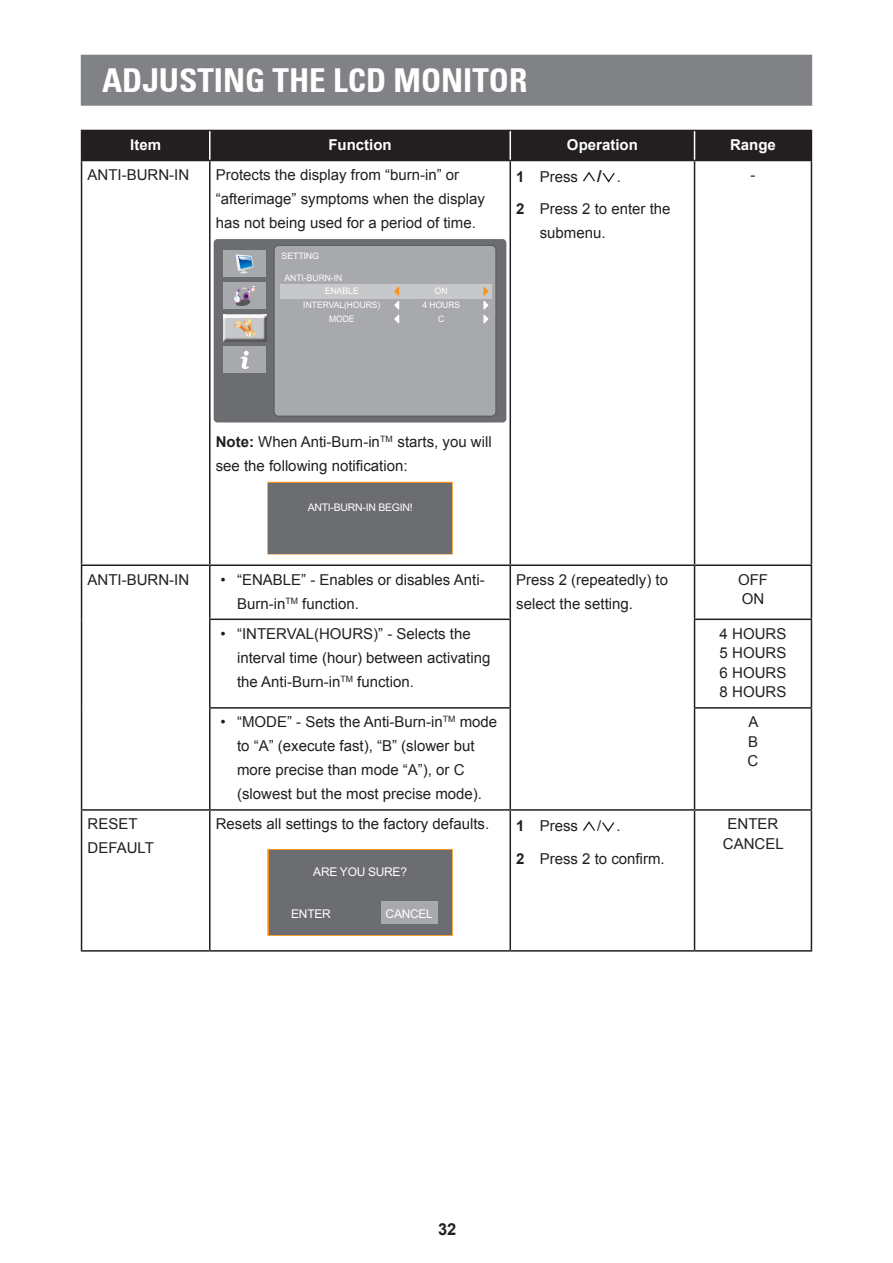
<style>
.page{position:relative;width:893px;height:1263px;background:#fff}
.page>*{position:absolute;margin:0;border:0;box-sizing:border-box;transform-origin:0 0}
.t1{font:700 condensed 33px "Univers 67";color:#fff}
.t2{font:700 16.5px "Arial";color:#231f20}
.Body{font:15px/24px "Arial";color:#231f20}
.Numbered_OSD{font:15px/24px "Arial";color:#231f20}
.Body-2{font:700 15px "Arial";color:#fff}
.t3{font:12px "Arial";letter-spacing:-.025em;color:#fff}
.t4{font:10.5px "Arial";letter-spacing:-.025em;color:#fff}
.t5{font:9px/13.8px "Arial";color:#fff;text-align:center;scale:.95 1}
.t6{font:9px "Arial";letter-spacing:-.025em;color:#fff}
.s1{font-weight:700}
.s2{font-weight:700;font-size:16.5px}
</style>
<div class="page">
<div style="left:81px;top:55px;width:731px;height:51px;background:#808285;border:2px solid #808285"></div>
<hr style="left:81px;top:160px;width:129px;height:1px;background:#231f20">
<hr style="left:81px;top:161px;width:1px;height:403px;background:#231f20">
<hr style="left:210px;top:160px;width:300px;height:1px;background:#231f20">
<hr style="left:209px;top:161px;width:2px;height:403px;background:#231f20">
<hr style="left:510px;top:160px;width:184px;height:1px;background:#231f20">
<hr style="left:509px;top:161px;width:2px;height:403px;background:#231f20">
<hr style="left:694px;top:160px;width:118px;height:1px;background:#231f20">
<hr style="left:694px;top:161px;width:1px;height:403px;background:#231f20">
<hr style="left:811px;top:161px;width:1px;height:403px;background:#231f20">
<hr style="left:81px;top:564px;width:129px;height:2px;background:#231f20">
<hr style="left:81px;top:566px;width:1px;height:53px;background:#231f20">
<hr style="left:210px;top:564px;width:300px;height:2px;background:#231f20">
<hr style="left:209px;top:566px;width:2px;height:52px;background:#231f20">
<hr style="left:510px;top:564px;width:184px;height:2px;background:#231f20">
<hr style="left:509px;top:566px;width:2px;height:52px;background:#231f20">
<hr style="left:694px;top:564px;width:118px;height:2px;background:#231f20">
<hr style="left:694px;top:566px;width:1px;height:52px;background:#231f20">
<hr style="left:811px;top:566px;width:1px;height:52px;background:#231f20">
<hr style="left:81px;top:619px;width:1px;height:89px;background:#231f20">
<hr style="left:209px;top:618px;width:302px;height:2px;background:#231f20">
<hr style="left:209px;top:620px;width:2px;height:87px;background:#231f20">
<hr style="left:509px;top:620px;width:2px;height:87px;background:#231f20">
<hr style="left:694px;top:618px;width:118px;height:2px;background:#231f20">
<hr style="left:694px;top:620px;width:1px;height:87px;background:#231f20">
<hr style="left:811px;top:620px;width:1px;height:87px;background:#231f20">
<hr style="left:81px;top:708px;width:1px;height:101px;background:#231f20">
<hr style="left:209px;top:707px;width:302px;height:2px;background:#231f20">
<hr style="left:209px;top:709px;width:2px;height:100px;background:#231f20">
<hr style="left:509px;top:709px;width:2px;height:100px;background:#231f20">
<hr style="left:694px;top:707px;width:118px;height:2px;background:#231f20">
<hr style="left:694px;top:709px;width:1px;height:100px;background:#231f20">
<hr style="left:811px;top:709px;width:1px;height:100px;background:#231f20">
<hr style="left:81px;top:809px;width:129px;height:2px;background:#231f20">
<hr style="left:81px;top:811px;width:1px;height:139px;background:#231f20">
<hr style="left:210px;top:809px;width:300px;height:2px;background:#231f20">
<hr style="left:209px;top:811px;width:2px;height:139px;background:#231f20">
<hr style="left:510px;top:809px;width:184px;height:2px;background:#231f20">
<hr style="left:509px;top:811px;width:2px;height:139px;background:#231f20">
<hr style="left:694px;top:809px;width:118px;height:2px;background:#231f20">
<hr style="left:694px;top:811px;width:1px;height:139px;background:#231f20">
<hr style="left:811px;top:811px;width:1px;height:139px;background:#231f20">
<hr style="left:81px;top:950px;width:129px;height:2px;background:#231f20">
<hr style="left:210px;top:950px;width:300px;height:2px;background:#231f20">
<hr style="left:510px;top:950px;width:184px;height:2px;background:#231f20">
<hr style="left:694px;top:950px;width:118px;height:2px;background:#231f20">
<div style="left:81px;top:130px;width:731px;height:30px;background:#231f20"></div>
<div style="left:214px;top:239px;width:292px;height:183px;background:#6c6d70;border-radius:4px"></div>
<svg style="left:274px;top:245px;width:222px;height:172px;background:#a9a9ad"></svg>
<div style="left:223px;top:283px;width:43px;height:26px;background:#a8a9ad"></div>
<svg style="left:223px;top:315px;width:43px;height:26px"></svg>
<img style="left:226px;top:315px;width:38px;height:3px">
<img style="left:223px;top:318px;width:3px;height:20px">
<img style="left:264px;top:318px;width:2px;height:20px">
<div style="left:223px;top:347px;width:43px;height:26px;background:#a8a9ad"></div>
<div style="left:223px;top:251px;width:43px;height:26px;background:#a8a9ad"></div>
<svg style="left:234px;top:286px;width:22px;height:20px"></svg>
<svg style="left:240px;top:351px;width:9px;height:18px"></svg>
<svg style="left:236px;top:254px;width:18px;height:19px"></svg>
<svg style="left:234px;top:318px;width:21px;height:19px"></svg>
<div style="left:267px;top:482px;width:186px;height:72px;border:2px solid #f7931d"></div>
<div style="left:268px;top:483px;width:184px;height:70px;background:#6c6d70"></div>
<svg style="left:583px;top:172px;width:12px;height:9px"></svg>
<svg style="left:602px;top:173px;width:13px;height:10px"></svg>
<div style="left:267px;top:849px;width:186px;height:87px;border:3px solid #f7931d"></div>
<div style="left:269px;top:850px;width:182px;height:84px;background:#6c6d70"></div>
<div style="left:381px;top:901px;width:56px;height:23px;background:#a8a9ad"></div>
<svg style="left:583px;top:821px;width:12px;height:10px"></svg>
<svg style="left:602px;top:822px;width:12px;height:10px"></svg>
<h1 class="t1" style="left:102px;top:60px;width:427px">ADJUSTING THE LCD MONITOR</h1>
<p class="Body-2" style="left:130px;top:135px;width:32px">Item</p>
<p class="Body-2" style="left:328px;top:135px;width:65px">Function</p>
<p class="Body-2" style="left:567px;top:135px;width:72px">Operation</p>
<p class="Body-2" style="left:730px;top:135px;width:47px">Range</p>
<p class="Body" style="left:88px;top:163px;width:103px">ANTI-BURN-IN</p>
<p class="Body" style="left:216px;top:163px;width:271px">Protects the display from “burn-in” or “afterimage” symptoms when the display has not being used for a period of time.</p>
<p class="t6" style="left:282px;top:250px;width:39px">SETTING</p>
<p class="t5" style="left:285px;top:271px;width:62px">ANTI-BURN-IN</p>
<p class="t5" style="left:422px;top:284px;width:41px">ON<br>4 HOURS<br>C</p>
<p class="Numbered_OSD" style="left:516px;top:165px;width:106px"><span class="s1">1</span> Press <span class="s2">/</span> .</p>
<p class="Numbered_OSD" style="left:540px;top:197px;width:132px;text-indent:-23px"><span class="s1">2</span> Press 2 to enter the submenu.</p>
<p class="Body" style="left:750px;top:163px;width:6px">-</p>
<p class="t5" style="left:303px;top:284px;width:83px">ENABLE<br>INTERVAL(HOURS)<br>MODE</p>
<p class="Body" style="left:216px;top:429px;width:277px"><span class="s1">Note:</span> When Anti-Burn-in<sup>TM</sup> starts, you will see the following notification:</p>
<p class="t4" style="left:308px;top:500px;width:106px">ANTI-BURN-IN BEGIN!</p>
<p class="Body" style="left:88px;top:567px;width:103px">ANTI-BURN-IN</p>
<p class="Body" style="left:237px;top:567px;width:249px;text-indent:-16px">• “ENABLE” - Enables or disables Anti-<br>Burn-in<sup>TM</sup> function.</p>
<p class="Body" style="left:516px;top:567px;width:153px">Press 2 (repeatedly) to select the setting.</p>
<p class="Body" style="left:738px;top:567px;width:31px">OFF</p>
<p class="Body" style="left:742px;top:587px;width:24px">ON</p>
<p class="Body" style="left:237px;top:622px;width:255px;text-indent:-16px">• “INTERVAL(HOURS)” - Selects the interval time (hour) between activating the Anti-Burn-in<sup>TM</sup> function.</p>
<p class="Body" style="left:720px;top:622px;width:68px">4 HOURS</p>
<p class="Body" style="left:720px;top:641px;width:68px">5 HOURS</p>
<p class="Body" style="left:720px;top:661px;width:68px">6 HOURS</p>
<p class="Body" style="left:720px;top:680px;width:68px">8 HOURS</p>
<p class="Body" style="left:237px;top:710px;width:262px;text-indent:-16px">• “MODE” - Sets the Anti-Burn-in<sup>TM</sup> mode to “A” (execute fast), “B” (slower but more precise than mode “A”), or C (slowest but the most precise mode).</p>
<p class="Body" style="left:748px;top:710px;width:12px">A</p>
<p class="Body" style="left:748px;top:730px;width:12px">B</p>
<p class="Body" style="left:748px;top:749px;width:12px">C</p>
<p class="Body" style="left:88px;top:812px;width:68px">RESET<br>DEFAULT</p>
<p class="Body" style="left:216px;top:812px;width:275px">Resets all settings to the factory defaults.</p>
<p class="t3" style="left:313px;top:863px;width:95px">ARE YOU SURE?</p>
<p class="t3" style="left:291px;top:905px;width:41px">ENTER</p>
<p class="t3" style="left:386px;top:905px;width:49px">CANCEL</p>
<p class="Numbered_OSD" style="left:516px;top:814px;width:63px"><span class="s1">1</span> Press</p>
<p class="Numbered_OSD" style="left:597px;top:814px;width:25px">/ .</p>
<p class="Numbered_OSD" style="left:516px;top:847px;width:150px"><span class="s1">2</span> Press 2 to confirm.</p>
<p class="Body" style="left:728px;top:812px;width:52px">ENTER</p>
<p class="Body" style="left:723px;top:832px;width:62px">CANCEL</p>
<p class="t2" style="left:438px;top:1218px;width:20px">32</p>
</div>
